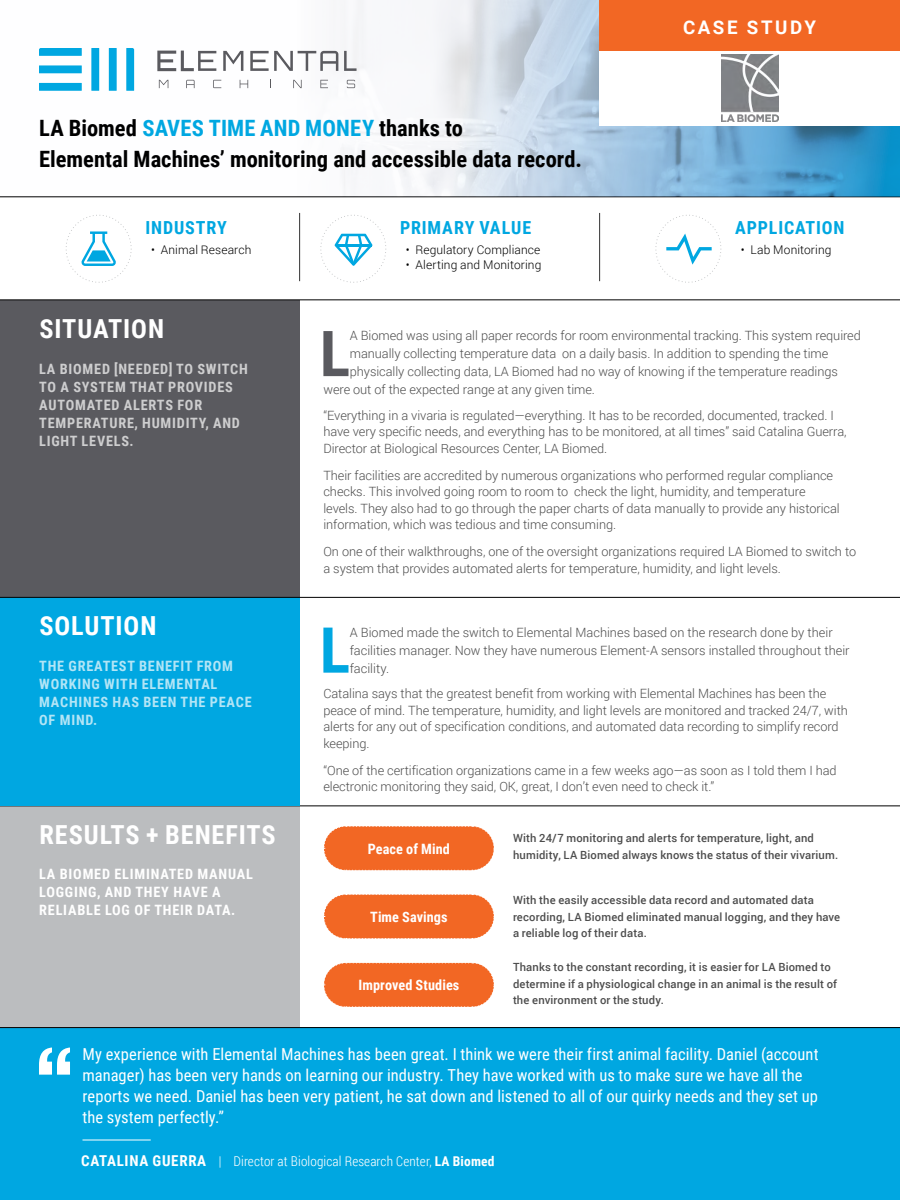
<style>
.page{position:relative;width:900px;height:1200px;background:#fff}
.page>*{position:absolute;margin:0;border:0;box-sizing:border-box;transform-origin:0 0}
.t1{font:700 63.45px "Roboto Condensed";color:#00a7e1}
.t2{font:700 63.45px "Roboto Condensed";color:#5a5a5f}
.t3{font:700 26.25px "Roboto Condensed";letter-spacing:.035em;color:#fff}
.t4{font:700 22.5px/31.5px "Roboto Condensed";color:#000}
.t5{font:700 18.75px "Roboto";letter-spacing:.14em;color:#fff}
.t6{font:700 18px "Roboto Condensed";letter-spacing:.045em;color:#00a7e1}
.t7{font:16.5px/21px "Roboto Condensed";color:#fff}
.t8{font:700 14.25px/18px "Roboto Condensed";letter-spacing:.055em;color:#cececf}
.t9{font:700 14.25px/18px "Roboto Condensed";letter-spacing:.055em;color:#b3e5f6}
.t10{font:700 14.25px/18px "Roboto Condensed";letter-spacing:.055em;color:#fff}
.t11{font:700 14.25px "Roboto Condensed";letter-spacing:.005em;color:#fff}
.t12{font:300 13.5px "Roboto Condensed";letter-spacing:.01em;color:#fff}
.t13{font:300 12.75px/16.5px "Roboto";letter-spacing:-.005em;color:#4d4d4d}
.t14{font:300 12px "Roboto";letter-spacing:.01em;color:#000}
.t15{font:500 11.25px/16.5px "Roboto";letter-spacing:.015em;color:#4d4d4d}
.s1{color:#00a7e1}
.s2{font-weight:700;font-size:15px}
.s3{font-weight:700}
</style>
<div class="page">
<div style="left:0;top:1028px;width:900px;height:172px;background:#00a7e1"></div>
<hr style="left:82px;top:1140px;width:69px;height:1px;background:#fff">
<svg style="left:39px;top:1048px;width:31px;height:27px"></svg>
<div style="left:0;top:791px;width:299px;height:237px;background:#bbbdbf"></div>
<hr style="left:0;top:1027px;width:900px;height:1px;background:#000">
<svg style="left:324px;top:962px;width:170px;height:45px;background:#f37336"></svg>
<svg style="left:324px;top:894px;width:170px;height:45px;background:#f37336"></svg>
<svg style="left:324px;top:826px;width:170px;height:45px;background:#f37336"></svg>
<hr style="left:0;top:806px;width:900px;height:1px;background:#000">
<div style="left:0;top:597px;width:299px;height:209px;background:#00a7e1"></div>
<div style="left:0;top:300px;width:299px;height:297px;background:#5a5a5f"></div>
<hr style="left:0;top:597px;width:900px;height:1px;background:#000">
<hr style="left:0;top:299px;width:900px;height:1px;background:#000">
<svg style="left:655px;top:215px;width:66px;height:68px"></svg>
<hr style="left:599px;top:213px;width:1px;height:68px;background:#333">
<svg style="left:320px;top:215px;width:66px;height:68px"></svg>
<hr style="left:299px;top:213px;width:1px;height:68px;background:#333">
<svg style="left:66px;top:215px;width:66px;height:68px"></svg>
<hr style="left:0;top:196px;width:900px;height:1px;background:#000">
<svg style="left:39px;top:0;width:861px;height:196px"></svg>
<div style="left:599px;top:0;width:301px;height:125px;background:#fff"></div>
<div style="left:599px;top:0;width:301px;height:51px;background:#f26724"></div>
<img style="left:721px;top:55px;width:57px;height:66px">
<svg style="left:39px;top:48px;width:43px;height:8px"></svg>
<div style="left:39px;top:65px;width:43px;height:8px;background:#00a7e1"></div>
<div style="left:39px;top:83px;width:43px;height:8px;background:#00a7e1"></div>
<svg style="left:126px;top:48px;width:8px;height:43px"></svg>
<div style="left:109px;top:48px;width:8px;height:43px;background:#00a7e1"></div>
<div style="left:91px;top:48px;width:8px;height:43px;background:#00a7e1"></div>
<svg style="left:159px;top:80px;width:9px;height:8px"></svg>
<svg style="left:186px;top:80px;width:9px;height:8px"></svg>
<svg style="left:213px;top:80px;width:8px;height:8px"></svg>
<svg style="left:240px;top:80px;width:8px;height:8px"></svg>
<svg style="left:293px;top:80px;width:9px;height:8px"></svg>
<svg style="left:320px;top:80px;width:8px;height:8px"></svg>
<svg style="left:347px;top:80px;width:8px;height:8px"></svg>
<svg style="left:223px;top:51px;width:20px;height:20px"></svg>
<svg style="left:250px;top:51px;width:88px;height:20px"></svg>
<svg style="left:344px;top:51px;width:13px;height:20px"></svg>
<svg style="left:157px;top:51px;width:59px;height:20px"></svg>
<h3 class="t4" style="left:39px;top:111px;width:545px">LA Biomed <span class="s1">SAVES TIME AND MONEY</span> thanks to<br>Elemental Machines’ monitoring and accessible data record.</h3>
<h3 class="t6" style="left:145px;top:215px;width:83px">INDUSTRY</h3>
<p class="t14" style="left:151px;top:241px;width:102px">• Animal Research</p>
<h3 class="t6" style="left:400px;top:215px;width:133px">PRIMARY VALUE</h3>
<p class="t14" style="left:406px;top:241px;width:136px">• Regulatory Compliance</p>
<p class="t14" style="left:406px;top:256px;width:137px">• Alerting and Monitoring</p>
<h3 class="t5" style="left:683px;top:14px;width:134px">CASE STUDY</h3>
<h3 class="t6" style="left:735px;top:215px;width:111px">APPLICATION</h3>
<p class="t14" style="left:741px;top:241px;width:92px">• Lab Monitoring</p>
<h2 class="t3" style="left:39px;top:310px;width:126px">SITUATION</h2>
<p class="t8" style="left:39px;top:359px;width:210px">LA BIOMED [NEEDED] TO SWITCH<br>TO A SYSTEM THAT PROVIDES<br>AUTOMATED ALERTS FOR<br>TEMPERATURE, HUMIDITY, AND<br>LIGHT LEVELS.</p>
<h2 class="t3" style="left:39px;top:607px;width:118px">SOLUTION</h2>
<p class="t9" style="left:39px;top:656px;width:214px">THE GREATEST BENEFIT FROM<br>WORKING WITH ELEMENTAL<br>MACHINES HAS BEEN THE PEACE<br>OF MIND.</p>
<h2 class="t3" style="left:39px;top:816px;width:238px">RESULTS + BENEFITS</h2>
<p class="t10" style="left:39px;top:865px;width:215px">LA BIOMED ELIMINATED MANUAL<br>LOGGING, AND THEY HAVE A<br>RELIABLE LOG OF THEIR DATA.</p>
<h1 class="t2" style="left:320px;top:309px;width:32px">L</h1>
<p class="t13" style="left:350px;top:327px;width:513px">A Biomed was using all paper records for room environmental tracking. This system required</p>
<p class="t13" style="left:350px;top:345px;width:480px">manually collecting temperature data on a daily basis. In addition to spending the time</p>
<p class="t13" style="left:350px;top:363px;width:490px">physically collecting data, LA Biomed had no way of knowing if the temperature readings</p>
<p class="t13" style="left:323px;top:381px;width:273px">were out of the expected range at any given time.</p>
<p class="t13" style="left:323px;top:406px;width:525px">“Everything in a vivaria is regulated—everything. It has to be recorded, documented, tracked. I have very specific needs, and everything has to be monitored, at all times” said Catalina Guerra,<br>Director at Biological Resources Center, LA Biomed.</p>
<p class="t13" style="left:323px;top:466px;width:518px">Their facilities are accredited by numerous organizations who performed regular compliance checks. This involved going room to room to check the light, humidity, and temperature levels. They also had to go through the paper charts of data manually to provide any historical information, which was tedious and time consuming.</p>
<p class="t13" style="left:323px;top:543px;width:534px">On one of their walkthroughs, one of the oversight organizations required LA Biomed to switch to a system that provides automated alerts for temperature, humidity, and light levels.</p>
<h1 class="t1" style="left:320px;top:606px;width:32px">L</h1>
<p class="t13" style="left:350px;top:623px;width:501px;line-height:18px">A Biomed made the switch to Elemental Machines based on the research done by their facilities manager. Now they have numerous Element-A sensors installed throughout their facility.</p>
<p class="t13" style="left:323px;top:685px;width:526px">Catalina says that the greatest benefit from working with Elemental Machines has been the peace of mind. The temperature, humidity, and light levels are monitored and tracked 24/7, with alerts for any out of specification conditions, and automated data recording to simplify record keeping.</p>
<p class="t13" style="left:323px;top:761px;width:515px">“One of the certification organizations came in a few weeks ago—as soon as I told them I had electronic monitoring they said, OK, great, I don’t even need to check it.”</p>
<p class="t11" style="left:368px;top:839px;width:84px">Peace of Mind</p>
<p class="t11" style="left:370px;top:907px;width:79px">Time Savings</p>
<p class="t11" style="left:358px;top:975px;width:102px">Improved Studies</p>
<p class="t15" style="left:513px;top:829px;width:327px">With 24/7 monitoring and alerts for temperature, light, and humidity, LA Biomed always knows the status of their vivarium.</p>
<p class="t15" style="left:513px;top:892px;width:329px">With the easily accessible data record and automated data recording, LA Biomed eliminated manual logging, and they have a reliable log of their data.</p>
<p class="t15" style="left:513px;top:959px;width:326px">Thanks to the constant recording, it is easier for LA Biomed to determine if a physiological change in an animal is the result of the environment or the study.</p>
<p class="t7" style="left:82px;top:1043px;width:738px">My experience with Elemental Machines has been great. I think we were their first animal facility. Daniel (account manager) has been very hands on learning our industry. They have worked with us to make sure we have all the reports we need. Daniel has been very patient, he sat down and listened to all of our quirky needs and they set up the system perfectly.”</p>
<p class="t12" style="left:81px;top:1152px;width:415px"><span class="s2">CATALINA GUERRA</span> | Director at Biological Research Center, <span class="s3">LA Biomed</span></p>
</div>
